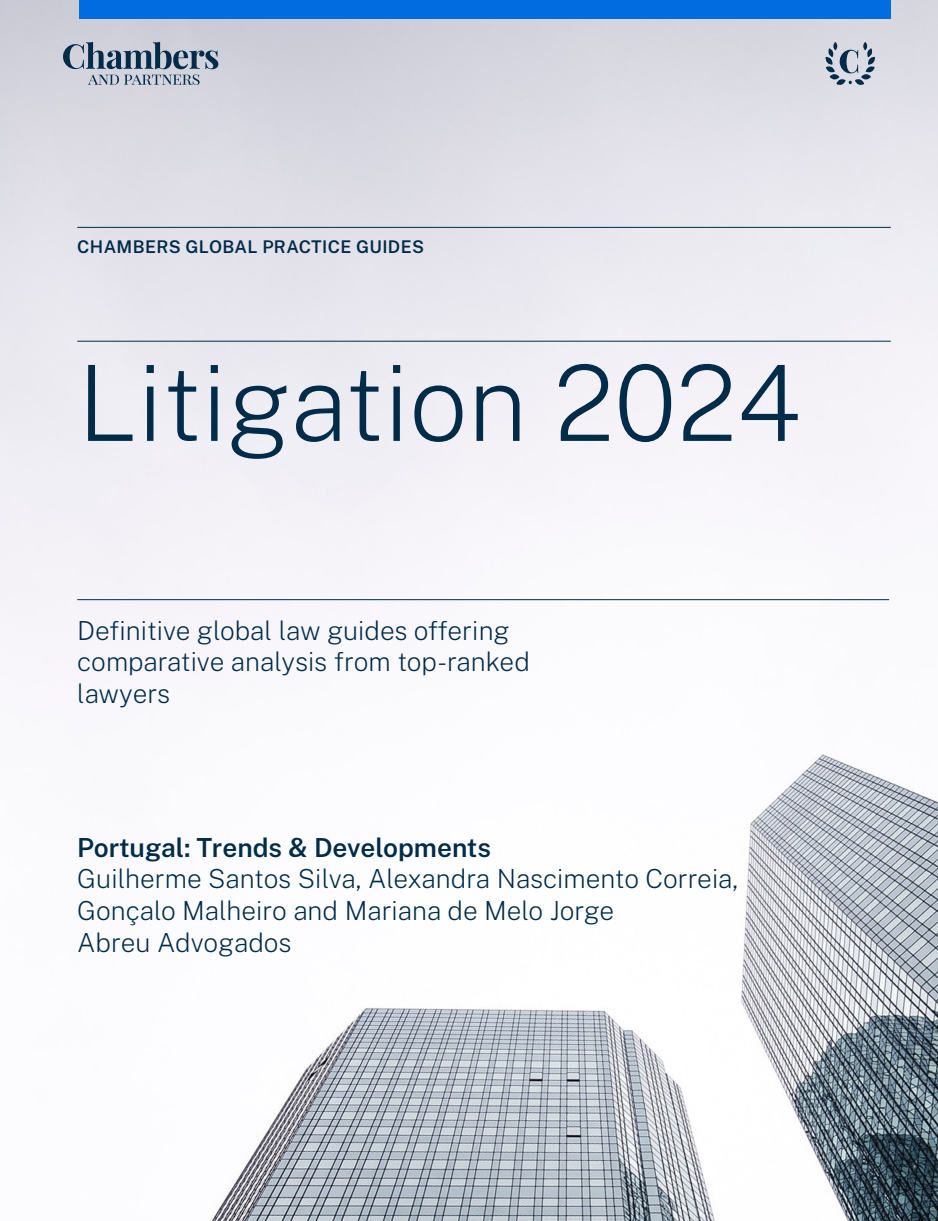
<style>
.page{position:relative;width:938px;height:1221px;background:#fff}
.page>*{position:absolute;margin:0;border:0;box-sizing:border-box;transform-origin:0 0}
._01_Large_Heading{font:200 105px "Public Sans";color:#002b49}
._02_Subheading_w_o_rule{font:200 26.25px/31.5px "Public Sans";color:#002b49}
._02_Subheading{font:200 26.25px/31.5px "Public Sans";color:#002b49}
._00_Small_Header{font:600 17.5px "Public Sans";letter-spacing:.02em;color:#002b49}
.s1{font-weight:600}
</style>
<div class="page">
<img style="left:0;top:0;width:938px;height:1220px">
<div style="left:79px;top:0;width:811px;height:18px;background:#006ce0"></div>
<hr style="left:77px;top:227px;width:813px;height:1px;background:#002b49">
<hr style="left:77px;top:341px;width:813px;height:1px;background:#002b49">
<hr style="left:77px;top:599px;width:812px;height:1px;background:#002b49">
<svg style="left:63px;top:42px;width:155px;height:43px;background:#99a5b4"></svg>
<svg style="left:825px;top:42px;width:50px;height:43px;background:#a2adbb"></svg>
<p class="_00_Small_Header" style="left:77px;top:233px;width:348px">CHAMBERS GLOBAL PRACTICE GUIDES</p>
<p class="_01_Large_Heading" style="left:77px;top:326px;width:725px">Litigation 2024</p>
<p class="_02_Subheading" style="left:77px;top:613px;width:454px">Definitive global law guides offering comparative analysis from top-ranked lawyers</p>
<p class="_02_Subheading_w_o_rule" style="left:77px;top:830px;width:662px"><span class="s1">Portugal: Trends &amp; Developments<br></span>Guilherme Santos Silva, Alexandra Nascimento Correia, Gonçalo Malheiro and Mariana de Melo Jorge<br>Abreu Advogados</p>
</div>
